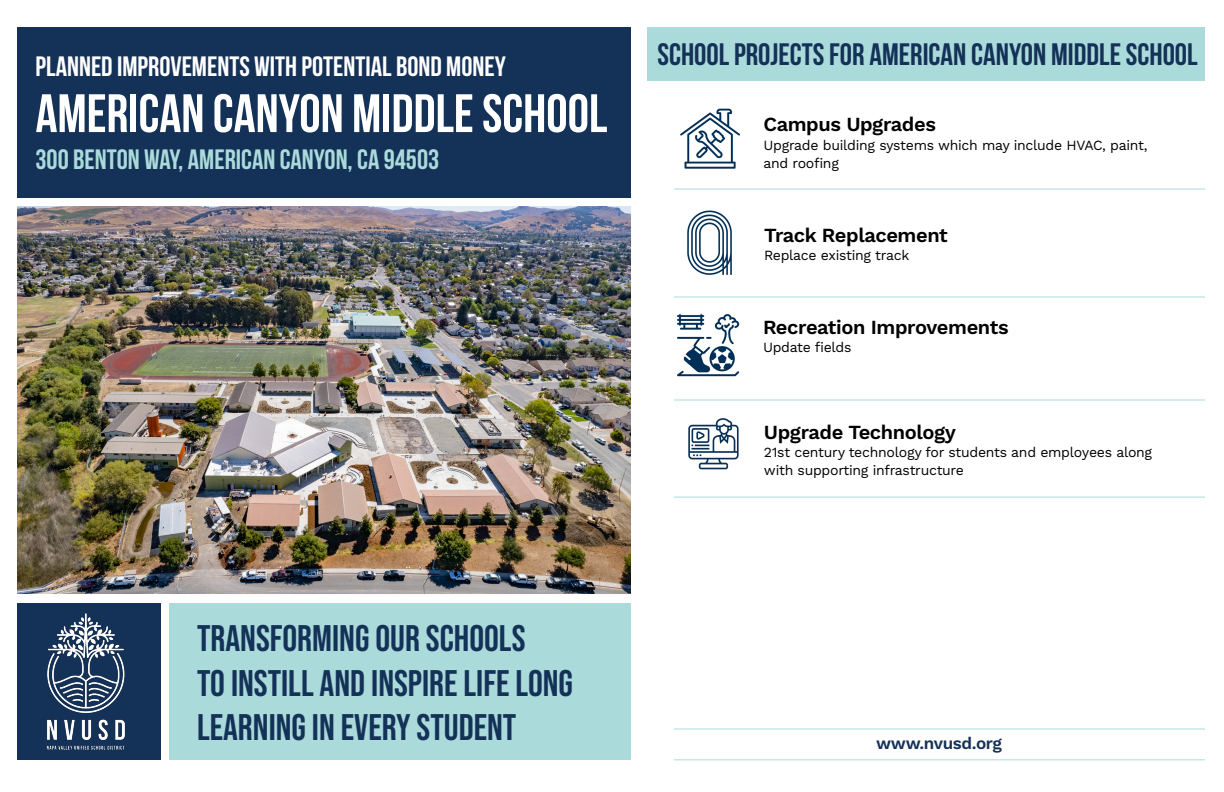
<style>
.page{position:relative;width:1224px;height:792px;background:#fff}
.page>*{position:absolute;margin:0;border:0;box-sizing:border-box;transform-origin:0 0}
.t1{font:700 54px "Bebas Neue";color:#fff}
.t2{font:37px/44.4px "Bebas Neue";color:#143157}
.t3{font:700 31px "Bebas Neue";color:#143157}
.t4{font:700 28px "Bebas Neue";color:#fff}
.t5{font:700 28px "Bebas Neue";color:#abdadb}
.t6{font:600 20px "Work Sans";letter-spacing:-.02em;color:#000}
.t7{font:600 17px "Work Sans";letter-spacing:-.02em;color:#143157}
.t8{font:14px/18.3px "Work Sans";letter-spacing:-.02em;color:#000}
</style>
<div class="page">
<div style="left:170px;top:603px;width:461px;height:157px;background:#abdadb"></div>
<div style="left:17px;top:27px;width:614px;height:171px;background:#143157"></div>
<div style="left:647px;top:27px;width:558px;height:54px;background:#abdadb"></div>
<hr style="left:674px;top:188px;width:531px;height:2px;background:#abdadb">
<hr style="left:674px;top:296px;width:531px;height:2px;background:#abdadb">
<hr style="left:674px;top:400px;width:531px;height:1px;background:#abdadb">
<hr style="left:674px;top:728px;width:531px;height:2px;background:#abdadb">
<hr style="left:674px;top:759px;width:531px;height:1px;background:#abdadb">
<img style="left:17px;top:207px;width:614px;height:387px">
<img style="left:17px;top:603px;width:144px;height:157px">
<img style="left:688px;top:418px;width:51px;height:52px">
<img style="left:677px;top:314px;width:62px;height:63px">
<img style="left:680px;top:108px;width:60px;height:61px">
<img style="left:687px;top:210px;width:45px;height:65px">
<hr style="left:674px;top:497px;width:531px;height:1px;background:#abdadb">
<h3 class="t4" style="left:36px;top:51px;width:472px">PLANNED IMPROVEMENTS WITH POTENTIAL BOND MONEY</h3>
<h1 class="t1" style="left:36px;top:84px;width:573px">AMERICAN CANYON MIDDLE SCHOOL</h1>
<h3 class="t5" style="left:36px;top:143px;width:405px">300 BENTON WAY, AMERICAN CANYON, CA 94503</h3>
<h3 class="t3" style="left:657px;top:38px;width:542px">SCHOOL PROJECTS FOR AMERICAN CANYON MIDDLE SCHOOL</h3>
<h3 class="t6" style="left:763px;top:113px;width:174px">Campus Upgrades</h3>
<p class="t8" style="left:763px;top:136px;width:386px">Upgrade building systems which may include HVAC, paint, and roofing</p>
<h3 class="t6" style="left:764px;top:223px;width:185px">Track Replacement</h3>
<p class="t8" style="left:764px;top:246px;width:147px">Replace existing track</p>
<h3 class="t6" style="left:763px;top:316px;width:247px">Recreation Improvements</h3>
<p class="t8" style="left:763px;top:339px;width:90px">Update fields</p>
<h3 class="t6" style="left:764px;top:420px;width:194px">Upgrade Technology</h3>
<p class="t8" style="left:764px;top:444px;width:390px">21st century technology for students and employees along with supporting infrastructure</p>
<h2 class="t2" style="left:197px;top:616px;width:378px">TRANSFORMING OUR SCHOOLS<br>TO INSTILL AND INSPIRE LIFE LONG<br>LEARNING IN EVERY STUDENT</h2>
<p class="t7" style="left:876px;top:733px;width:127px">www.nvusd.org</p>
</div>
